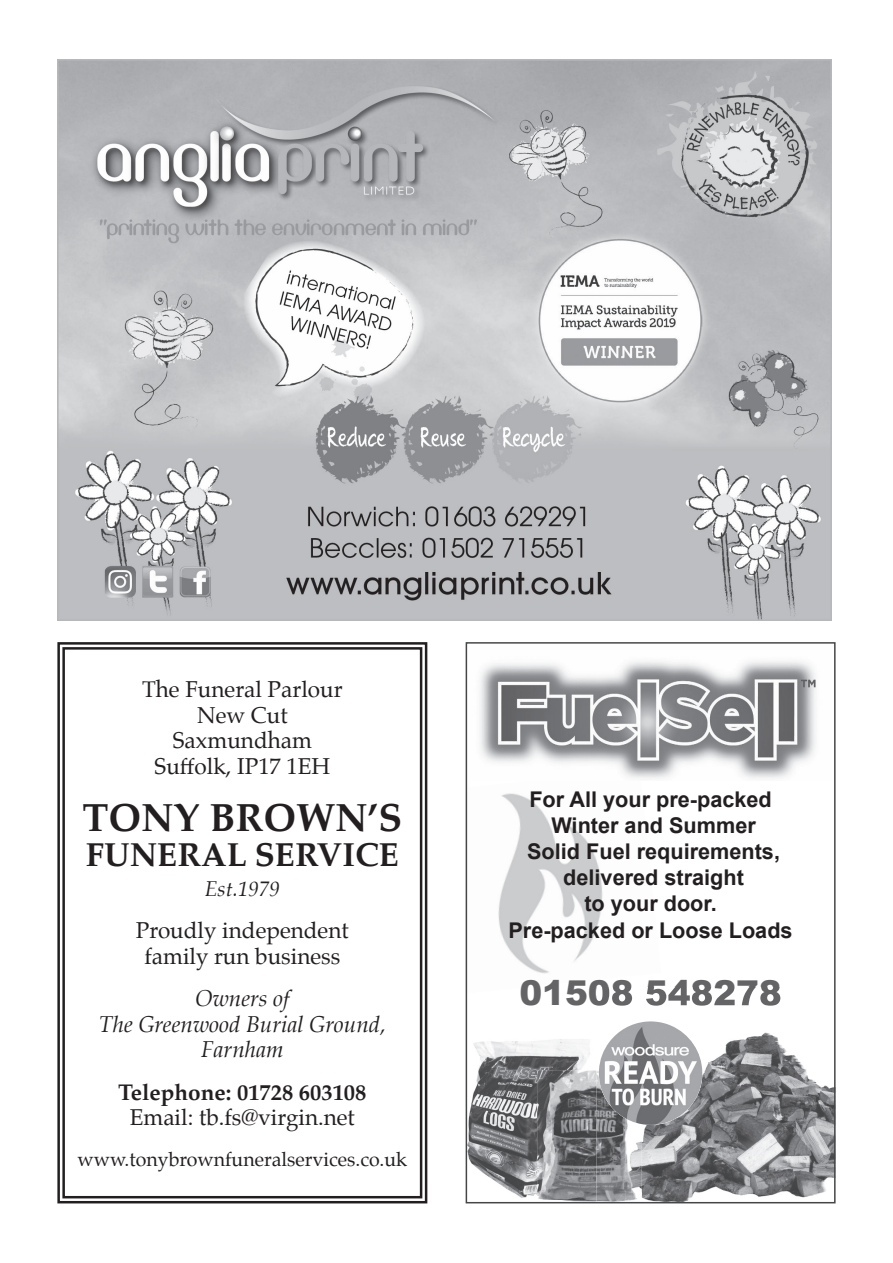
<style>
.page{position:relative;width:893px;height:1263px;background:#fff}
.page>*{position:absolute;margin:0;border:0;box-sizing:border-box;transform-origin:0 0}
.t1{font:700 39px "Palatino";color:#231f20}
.t2{font:900 34.2px "Arial";color:#646467}
.t3{font:700 33px "Palatino";color:#231f20}
.t4{font:22.5px/25.5px "Palatino";color:#231f20;text-align:center}
.t5{font:italic 22.5px/25.5px "Palatino";color:#231f20;text-align:center}
.t6{font:700 22.5px "Palatino";color:#231f20}
.t7{font:700 21.6px/26.2px "Arial";color:#231f20;text-align:center}
.t8{font:italic 21px "Palatino";color:#231f20}
.t9{font:19.5px "Palatino";color:#231f20}
</style>
<div class="page">
<img style="left:57px;top:60px;width:774px;height:561px">
<svg style="left:57px;top:642px;width:370px;height:561px"></svg>
<div style="left:62px;top:647px;width:360px;height:551px;border:2px solid #231f20"></div>
<img style="left:498px;top:793px;width:156px;height:198px">
<img style="left:521px;top:980px;width:69px;height:7px">
<img style="left:480px;top:661px;width:336px;height:118px">
<img style="left:469px;top:1039px;width:121px;height:159px">
<img style="left:642px;top:996px;width:191px;height:204px">
<img style="left:597px;top:988px;width:183px;height:18px">
<img style="left:537px;top:1070px;width:60px;height:130px">
<img style="left:625px;top:1125px;width:17px;height:75px">
<img style="left:597px;top:1071px;width:28px;height:129px">
<svg style="left:599px;top:1021px;width:103px;height:104px;fill:#a6a7ab"></svg>
<img style="left:690px;top:1073px;width:12px;height:33px">
<img style="left:599px;top:1021px;width:52px;height:104px">
<div style="left:466px;top:642px;width:370px;height:561px;border:2px solid #454647"></div>
<p class="t4" style="left:142px;top:677px;width:202px">The Funeral Parlour<br>New Cut<br>Saxmundham<br>Suffolk, IP17 1EH</p>
<h1 class="t1" style="left:83px;top:785px;width:321px">TONY BROWN’S</h1>
<h3 class="t3" style="left:86px;top:826px;width:315px">FUNERAL SERVICE</h3>
<p class="t8" style="left:205px;top:871px;width:77px">Est.1979</p>
<p class="t4" style="left:136px;top:918px;width:214px">Proudly independent family run business</p>
<p class="t5" style="left:99px;top:985px;width:288px">Owners of<br>The Greenwood Burial Ground,<br>Farnham</p>
<p class="t6" style="left:118px;top:1073px;width:250px">Telephone: 01728 603108</p>
<p class="t4" style="left:130px;top:1105px;width:227px">Email: tb.fs@virgin.net</p>
<p class="t9" style="left:78px;top:1143px;width:331px">www.tonybrownfuneralservices.co.uk</p>
<p class="t7" style="left:508px;top:786px;width:286px">For All your pre-packed<br>Winter and Summer<br>Solid Fuel requirements, delivered straight<br>to your door.<br>Pre-packed or Loose Loads</p>
<h2 class="t2" style="left:519px;top:968px;width:264px">01508 548278</h2>
</div>
